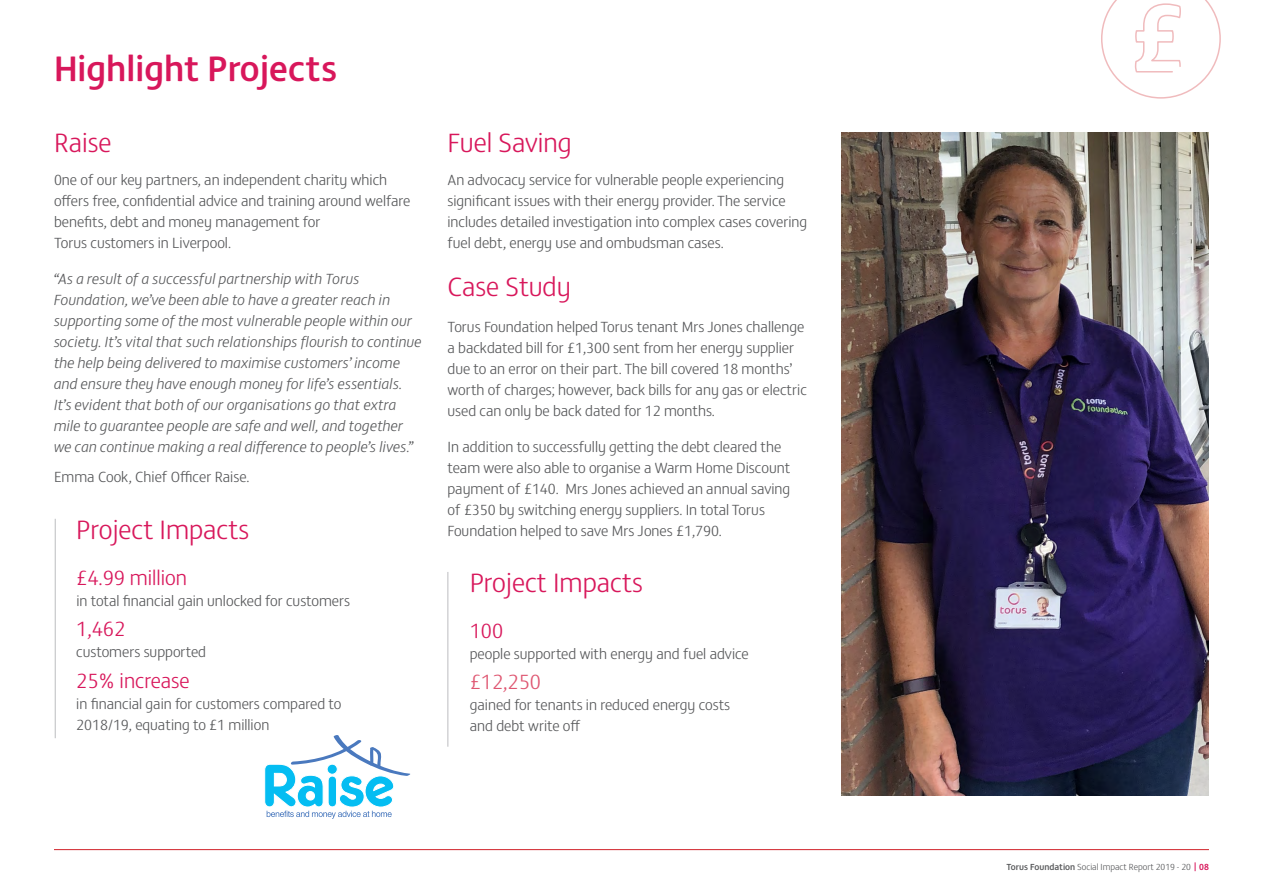
<style>
.page{position:relative;width:1263px;height:893px;background:#fff}
.page>*{position:absolute;margin:0;border:0;box-sizing:border-box;transform-origin:0 0}
.t1{font:500 36px "FS Matthew";color:#d8175b}
.t2{font:300 27px "FS Matthew";color:#d8175b}
.t3{font:300 21px "FS Matthew";color:#d8175b}
.t4{font:300 21px "FS Matthew";color:#df5772}
.t5{font:300 15px/21px "FS Matthew";color:#57585a}
.t6{font:italic 300 15px/21px "FS Matthew";color:#57585a}
.t7{font:300 9px "FS Matthew";color:#57585a}
.s1{font-weight:500}
.s2{font-weight:500;color:#d8175b}
</style>
<div class="page">
<hr style="left:447px;top:572px;width:1px;height:175px;background:#bcbdc0">
<hr style="left:55px;top:519px;width:1px;height:219px;background:#bcbdc0">
<hr style="left:54px;top:849px;width:1155px;height:1px;background:#d1232a">
<img style="left:841px;top:132px;width:368px;height:664px">
<svg style="left:1101px;top:0;width:120px;height:99px"></svg>
<svg style="left:264px;top:735px;width:147px;height:84px"></svg>
<h1 class="t1" style="left:54px;top:40px;width:285px">Highlight Projects</h1>
<h2 class="t2" style="left:54px;top:123px;width:59px">Raise</h2>
<p class="t5" style="left:54px;top:169px;width:358px">0ne of our key partners, an independent charity which offers free, confidential advice and training around welfare benefits, debt and money management for<br>Torus customers in Liverpool.</p>
<p class="t6" style="left:54px;top:268px;width:369px">“As a result of a successful partnership with Torus Foundation, we’ve been able to have a greater reach in supporting some of the most vulnerable people within our society. It’s vital that such relationships flourish to continue the help being delivered to maximise customers’ income and ensure they have enough money for life’s essentials.<br>It’s evident that both of our organisations go that extra mile to guarantee people are safe and well, and together we can continue making a real difference to people’s lives.”</p>
<p class="t5" style="left:54px;top:466px;width:197px">Emma Cook, Chief Officer Raise.</p>
<h2 class="t2" style="left:76px;top:510px;width:175px">Project Impacts</h2>
<h3 class="t3" style="left:76px;top:562px;width:112px">£4.99 million</h3>
<p class="t5" style="left:76px;top:589px;width:275px">in total financial gain unlocked for customers</p>
<h3 class="t3" style="left:76px;top:614px;width:50px">1,462</h3>
<p class="t5" style="left:76px;top:641px;width:131px">customers supported</p>
<h3 class="t3" style="left:76px;top:665px;width:115px">25% increase</h3>
<p class="t5" style="left:76px;top:692px;width:266px">in financial gain for customers compared to<br>2018/19, equating to £1 million</p>
<h2 class="t2" style="left:447px;top:123px;width:126px">Fuel Saving</h2>
<p class="t5" style="left:447px;top:169px;width:361px">An advocacy service for vulnerable people experiencing significant issues with their energy provider. The service includes detailed investigation into complex cases covering fuel debt, energy use and ombudsman cases.</p>
<h2 class="t2" style="left:447px;top:267px;width:125px">Case Study</h2>
<p class="t5" style="left:447px;top:315px;width:361px">Torus Foundation helped Torus tenant Mrs Jones challenge a backdated bill for £1,300 sent from her energy supplier due to an error on their part. The bill covered 18 months’ worth of charges; however, back bills for any gas or electric used can only be back dated for 12 months.</p>
<p class="t5" style="left:447px;top:435px;width:344px">In addition to successfully getting the debt cleared the team were also able to organise a Warm Home Discount payment of £140. Mrs Jones achieved an annual saving of £350 by switching energy suppliers. In total Torus Foundation helped to save Mrs Jones £1,790.</p>
<h2 class="t2" style="left:470px;top:563px;width:175px">Project Impacts</h2>
<h3 class="t3" style="left:470px;top:615px;width:35px">100</h3>
<p class="t5" style="left:470px;top:642px;width:281px">people supported with energy and fuel advice</p>
<h3 class="t4" style="left:470px;top:667px;width:73px">£12,250</h3>
<p class="t5" style="left:470px;top:694px;width:262px">gained for tenants in reduced energy costs and debt write off</p>
<p class="t7" style="left:1006px;top:860px;width:204px"><span class="s1">Torus Foundation</span> Social Impact Report 2019 - 20 <span class="s2">08</span></p>
</div>
